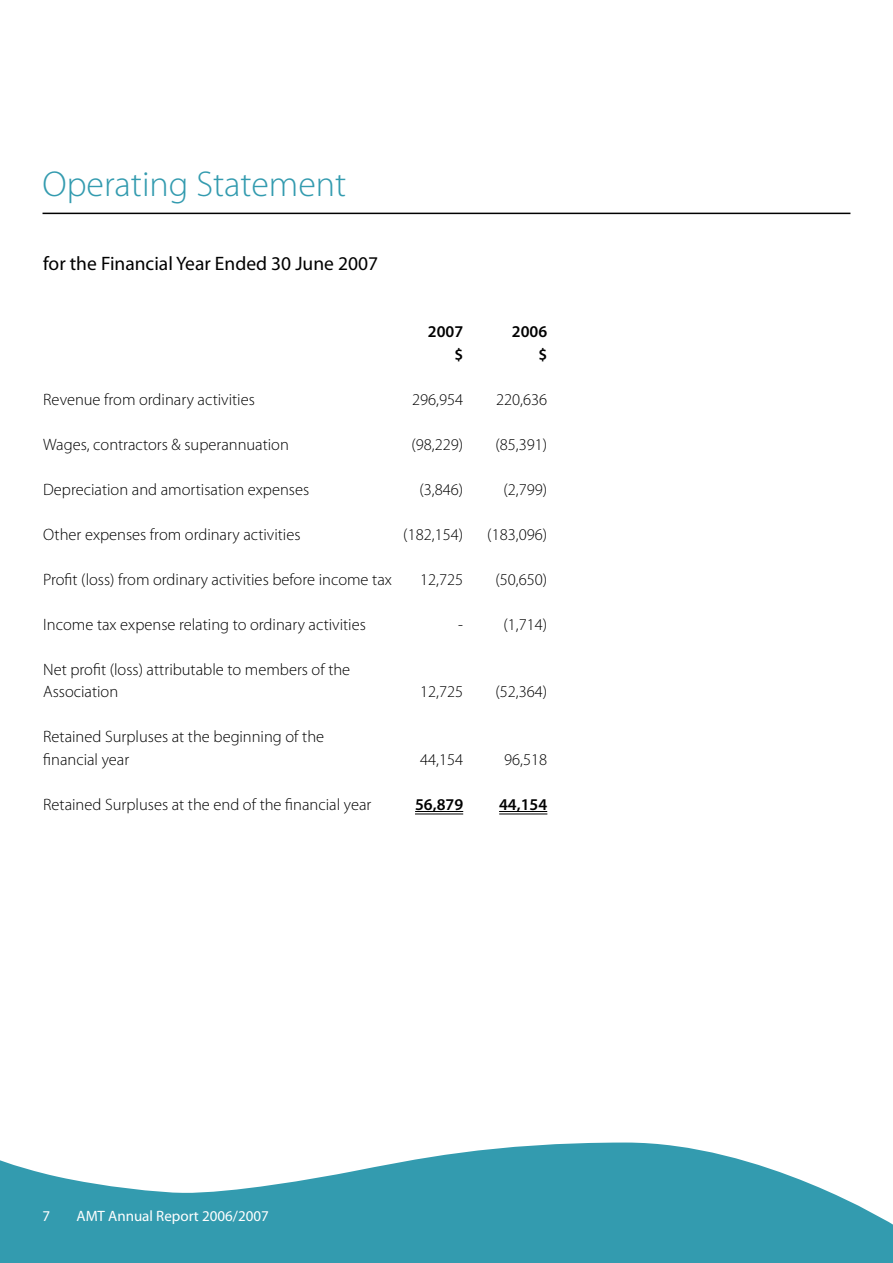
<style>
.page{position:relative;width:893px;height:1263px;background:#fff}
.page>*{position:absolute;margin:0;border:0;box-sizing:border-box;transform-origin:0 0}
.t1{font:300 36px "Myriad Pro";color:#339baf}
.t2{font:19.5px "Myriad Pro";color:#000}
.t3{font:300 16.5px "Myriad Pro";color:#000}
.t4{font:600 16.5px "Myriad Pro";color:#000}
.t5{font:15px "Myriad Pro";color:#fff}
</style>
<div class="page">
<svg style="left:0;top:1142px;width:893px;height:121px;fill:#339baf"></svg>
<hr style="left:43px;top:213px;width:807px;height:1px;background:#000">
<hr style="left:415px;top:811px;width:48px;height:1px;background:#000">
<hr style="left:499px;top:811px;width:48px;height:1px;background:#000">
<hr style="left:415px;top:814px;width:48px;height:1px;background:#000">
<hr style="left:499px;top:814px;width:48px;height:1px;background:#000">
<p class="t1" style="left:43px;top:164px;width:305px">Operating Statement</p>
<p class="t2" style="left:43px;top:253px;width:336px">for the Financial Year Ended 30 June 2007</p>
<p class="t4" style="left:428px;top:323px;width:37px">2007</p>
<p class="t4" style="left:512px;top:323px;width:37px">2006</p>
<p class="t4" style="left:454px;top:345px;width:10px">$</p>
<p class="t4" style="left:538px;top:345px;width:10px">$</p>
<p class="t3" style="left:43px;top:390px;width:213px">Revenue from ordinary activities</p>
<p class="t3" style="left:412px;top:390px;width:53px">296,954</p>
<p class="t3" style="left:496px;top:390px;width:53px">220,636</p>
<p class="t3" style="left:43px;top:435px;width:247px">Wages, contractors &amp; superannuation</p>
<p class="t3" style="left:411px;top:435px;width:53px">(98,229)</p>
<p class="t3" style="left:495px;top:435px;width:53px">(85,391)</p>
<p class="t3" style="left:43px;top:480px;width:267px">Depreciation and amortisation expenses</p>
<p class="t3" style="left:419px;top:480px;width:45px">(3,846)</p>
<p class="t3" style="left:503px;top:480px;width:45px">(2,799)</p>
<p class="t3" style="left:43px;top:525px;width:259px">Other expenses from ordinary activities</p>
<p class="t3" style="left:403px;top:525px;width:61px">(182,154)</p>
<p class="t3" style="left:487px;top:525px;width:61px">(183,096)</p>
<p class="t3" style="left:43px;top:570px;width:350px">Profit (loss) from ordinary activities before income tax</p>
<p class="t3" style="left:420px;top:570px;width:45px">12,725</p>
<p class="t3" style="left:495px;top:570px;width:53px">(50,650)</p>
<p class="t3" style="left:43px;top:615px;width:324px">Income tax expense relating to ordinary activities</p>
<p class="t3" style="left:458px;top:615px;width:6px">-</p>
<p class="t3" style="left:503px;top:615px;width:45px">(1,714)</p>
<p class="t3" style="left:43px;top:660px;width:309px">Net profit (loss) attributable to members of the</p>
<p class="t3" style="left:43px;top:683px;width:77px">Association</p>
<p class="t3" style="left:420px;top:683px;width:45px">12,725</p>
<p class="t3" style="left:495px;top:683px;width:53px">(52,364)</p>
<p class="t3" style="left:43px;top:728px;width:282px">Retained Surpluses at the beginning of the</p>
<p class="t3" style="left:43px;top:750px;width:88px">financial year</p>
<p class="t3" style="left:420px;top:750px;width:45px">44,154</p>
<p class="t3" style="left:504px;top:750px;width:45px">96,518</p>
<p class="t3" style="left:43px;top:795px;width:330px">Retained Surpluses at the end of the financial year</p>
<p class="t4" style="left:415px;top:795px;width:50px">56,879</p>
<p class="t4" style="left:499px;top:795px;width:50px">44,154</p>
<p class="t5" style="left:43px;top:1207px;width:9px">7</p>
<p class="t5" style="left:77px;top:1207px;width:194px">AMT Annual Report 2006/2007</p>
</div>
